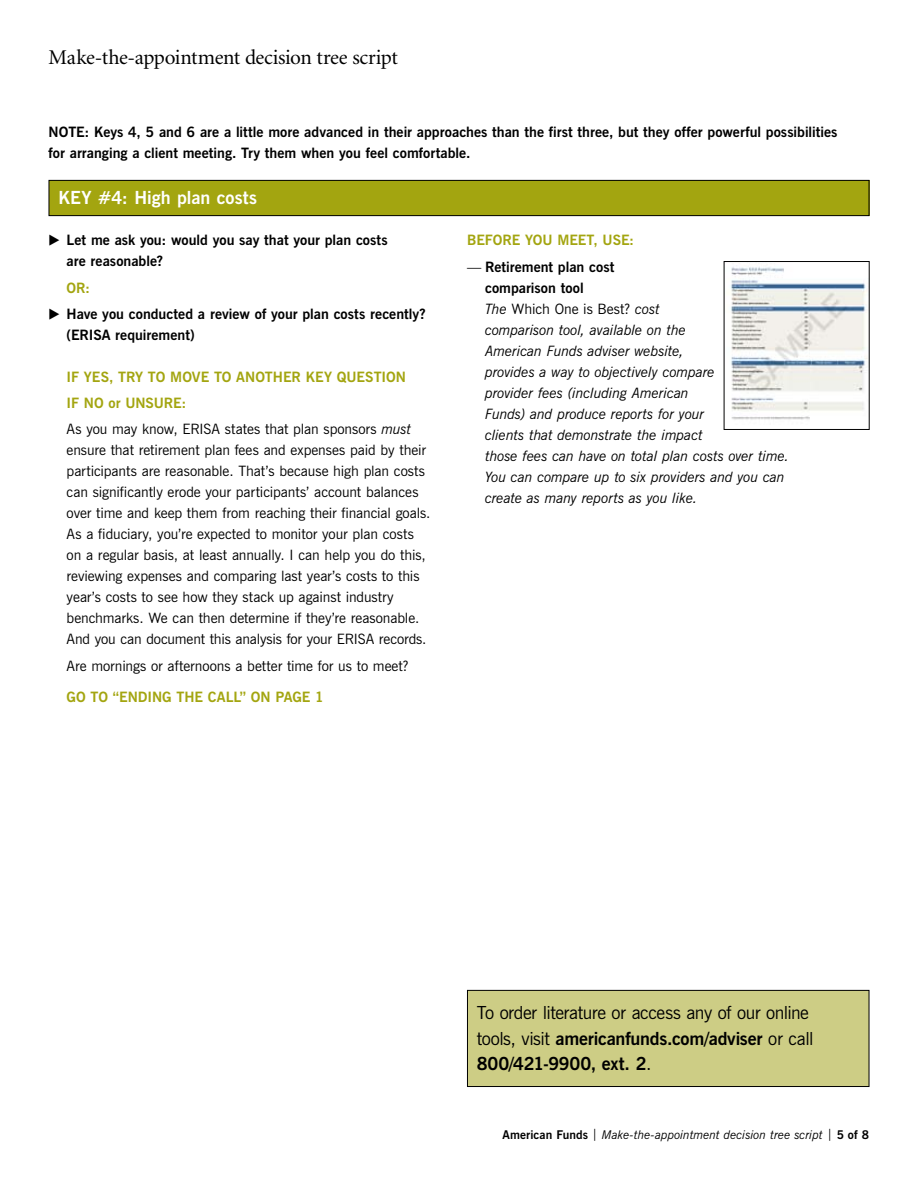
<style>
.page{position:relative;width:918px;height:1188px;background:#fff}
.page>*{position:absolute;margin:0;border:0;box-sizing:border-box;transform-origin:0 0}
.t1{font:21px "Minion";letter-spacing:-.02em;color:#000}
.t2{font:18px/25.5px "News Gothic BT";letter-spacing:-.025em;color:#000}
.t3{font:700 18px "News Gothic BT";color:#fff}
.t4{font:14.25px/21px "News Gothic BT";letter-spacing:-.005em;color:#000}
.t5{font:italic 14.25px/21px "News Gothic BT";letter-spacing:-.015em;color:#000}
.t6{font:700 14.25px/21px "News Gothic BT";color:#000}
.t7{font:700 14.25px/26.2px "News Gothic BT";letter-spacing:-.005em;color:#a3a510}
.t8{font:italic 12px "News Gothic BT";letter-spacing:-.005em;color:#000}
.s1{font-family:"European Pi Three";font-weight:400}
.s2{color:#a3a510}
.s3{font-weight:400;color:#000}
.s4{font-weight:400;font-style:italic;color:#000}
.s5{font-style:normal}
.s6{font-weight:700;font-style:normal}
.s7{font-weight:700}
</style>
<div class="page">
<div style="left:467px;top:990px;width:402px;height:97px;background:#cdcd85"></div>
<div style="left:467px;top:990px;width:402px;height:97px;border:1px solid #000"></div>
<div style="left:49px;top:180px;width:820px;height:36px;background:#a3a510"></div>
<div style="left:49px;top:180px;width:820px;height:36px;border:1px solid #000"></div>
<img style="left:730px;top:267px;width:137px;height:153px">
<div style="left:724px;top:261px;width:145px;height:169px;border:1px solid #000"></div>
<h1 class="t1" style="left:49px;top:47px;width:351px">Make-the-appointment decision tree script</h1>
<p class="t6" style="left:49px;top:122px;width:790px">NOTE: Keys 4, 5 and 6 are a little more advanced in their approaches than the first three, but they offer powerful possibilities for arranging a client meeting. Try them when you feel comfortable.</p>
<p class="t3" style="left:58px;top:187px;width:200px">KEY #4: High plan costs</p>
<p class="t6" style="left:67px;top:230px;width:323px;text-indent:-18px"><span class="s1">E</span> Let me ask you: would you say that your plan costs are reasonable?</p>
<p class="t6" style="left:49px;top:274px;width:379px;line-height:26.2px;text-indent:18px"><span class="s2">OR:<br></span><span class="s1">E</span> Have you conducted a review of your plan costs recently?</p>
<p class="t6" style="left:67px;top:324px;width:130px">(ERISA requirement)</p>
<p class="t7" style="left:67px;top:364px;width:346px">IF YES, TRY TO MOVE TO ANOTHER KEY QUESTION<br>IF NO or UNSURE:<br><span class="s3">As you may know, ERISA states that plan sponsors</span> <span class="s4">must</span></p>
<p class="t4" style="left:67px;top:440px;width:365px">ensure that retirement plan fees and expenses paid by their participants are reasonable. That’s because high plan costs can significantly erode your participants’ account balances over time and keep them from reaching their financial goals.<br>As a fiduciary, you’re expected to monitor your plan costs on a regular basis, at least annually. I can help you do this, reviewing expenses and comparing last year’s costs to this year’s costs to see how they stack up against industry benchmarks. We can then determine if they’re reasonable.<br>And you can document this analysis for your ERISA records.</p>
<p class="t4" style="left:67px;top:655px;width:344px">Are mornings or afternoons a better time for us to meet?</p>
<p class="t7" style="left:67px;top:684px;width:259px">GO TO “ENDING THE CALL” ON PAGE 1</p>
<p class="t7" style="left:467px;top:227px;width:169px">BEFORE YOU MEET, USE:</p>
<p class="t5" style="left:485px;top:256px;width:306px;text-indent:-18px"><span class="s5">—</span> <span class="s6">Retirement plan cost<br>comparison tool<br></span>The <span class="s5">Which One is Best?</span> cost<br>comparison tool, available on the<br>American Funds adviser website,<br>provides a way to objectively compare<br>provider fees (including American<br>Funds) and produce reports for your<br>clients that demonstrate the impact<br>those fees can have on total plan costs over time.<br>You can compare up to six providers and you can create as many reports as you like.</p>
<p class="t2" style="left:477px;top:1000px;width:338px">To order literature or access any of our online tools, visit <span class="s7">americanfunds.com/adviser</span> or call<br><span class="s7">800/421-9900, ext. 2</span>.</p>
<p class="t8" style="left:503px;top:1128px;width:368px"><span class="s6">American Funds</span> <span class="s5">|</span> Make-the-appointment decision tree script <span class="s5">|</span> <span class="s6">5 of 8</span></p>
</div>
